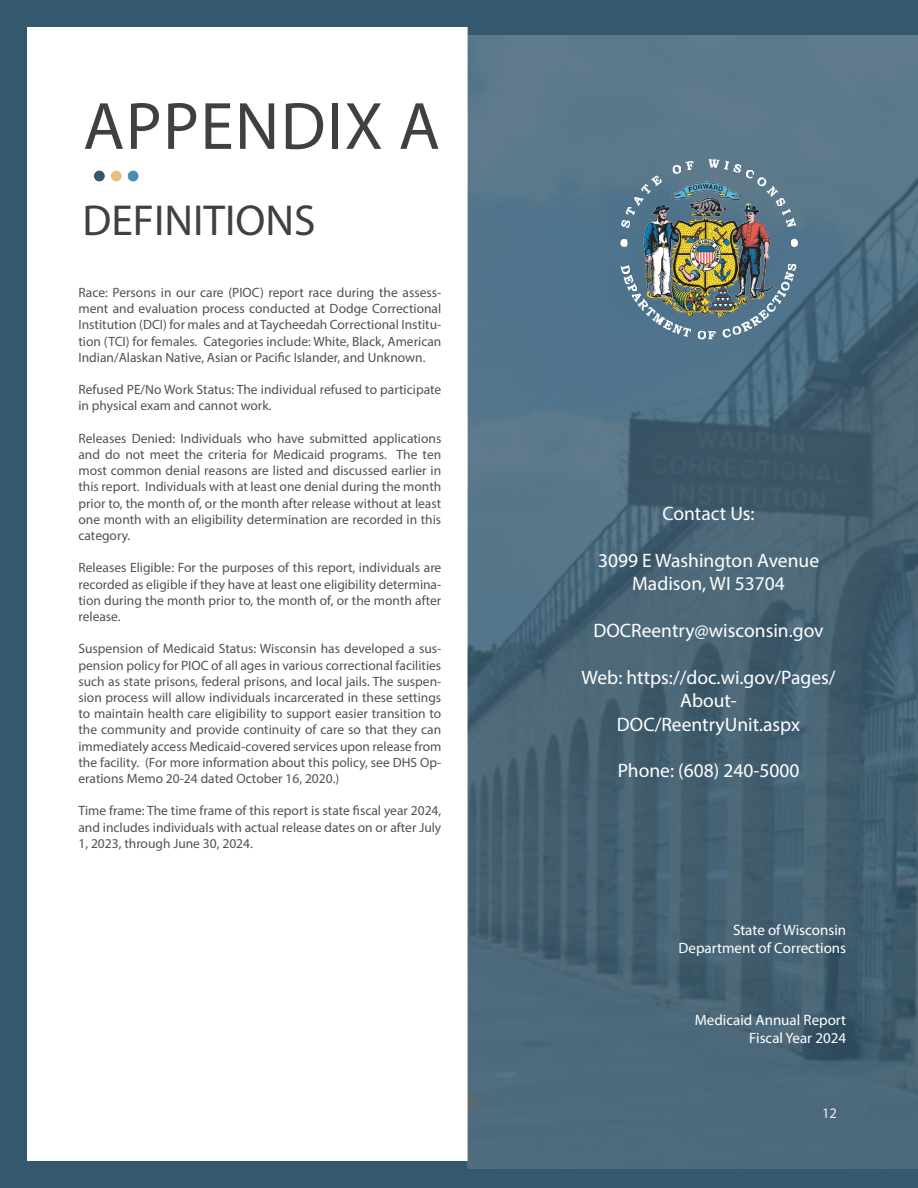
<style>
.page{position:relative;width:918px;height:1188px;background:#34586e}
.page>*{position:absolute;margin:0;border:0;box-sizing:border-box;transform-origin:0 0}
.t1{font:67.5px "Myriad Pro";letter-spacing:.02em;color:#404040}
.t2{font:43.5px "Myriad Pro";color:#404040}
.t3{font:19.5px/23.4px "Myriad Pro";color:#fff;text-align:center}
.t4{font:15px "Myriad Pro";color:#fff}
.t5{font:14.55px "Myriad Pro";color:#fff}
.t6{font:13.5px/16.2px "Myriad Pro";color:#584e4f;text-align:justify}
</style>
<div class="page">
<div style="left:28px;top:28px;width:439px;height:1132px;background:#fff"></div>
<div style="left:94px;top:171px;width:11px;height:10px;background:#34586e;border-radius:50%"></div>
<div style="left:111px;top:171px;width:11px;height:10px;background:#eac07a;border-radius:50%"></div>
<div style="left:128px;top:171px;width:11px;height:10px;background:#4a8db5;border-radius:50%"></div>
<img style="left:468px;top:36px;width:450px;height:1133px">
<img style="left:614px;top:158px;width:189px;height:189px">
<p class="t1" style="left:83px;top:85px;width:358px">APPENDIX A</p>
<p class="t2" style="left:82px;top:193px;width:235px">DEFINITIONS</p>
<p class="t6" style="left:78px;top:284px;width:364px">Race: Persons in our care (PIOC) report race during the assess&shy;ment and evaluation process conducted at Dodge Correctional Institution (DCI) for males and at Taycheedah Correctional Institu&shy;tion (TCI) for females. Categories include: White, Black, American Indian/Alaskan Native, Asian or Pacific Islander, and Unknown.</p>
<p class="t6" style="left:78px;top:381px;width:364px">Refused PE/No Work Status: The individual refused to participate in physical exam and cannot work.</p>
<p class="t6" style="left:78px;top:430px;width:364px">Releases Denied: Individuals who have submitted applications and do not meet the criteria for Medicaid programs. The ten most common denial reasons are listed and discussed earlier in this report. Individuals with at least one denial during the month prior to, the month of, or the month after release without at least one month with an eligibility determination are recorded in this category.</p>
<p class="t6" style="left:78px;top:560px;width:364px">Releases Eligible: For the purposes of this report, individuals are recorded as eligible if they have at least one eligibility determina&shy;tion during the month prior to, the month of, or the month after release.</p>
<p class="t6" style="left:78px;top:641px;width:364px">Suspension of Medicaid Status: Wisconsin has developed a sus&shy;pension policy for PIOC of all ages in various correctional facilities such as state prisons, federal prisons, and local jails. The suspen&shy;sion process will allow individuals incarcerated in these settings to maintain health care eligibility to support easier transition to the community and provide continuity of care so that they can immediately access Medicaid-covered services upon release from the facility. (For more information about this policy, see DHS Op&shy;erations Memo 20-24 dated October 16, 2020.)</p>
<p class="t6" style="left:78px;top:803px;width:364px">Time frame: The time frame of this report is state fiscal year 2024, and includes individuals with actual release dates on or after July 1, 2023, through June 30, 2024.</p>
<p class="t3" style="left:662px;top:502px;width:94px">Contact Us:</p>
<p class="t3" style="left:598px;top:548px;width:223px">3099 E Washington Avenue</p>
<p class="t3" style="left:632px;top:572px;width:154px">Madison, WI 53704</p>
<p class="t3" style="left:593px;top:619px;width:232px">DOCReentry@wisconsin.gov</p>
<p class="t3" style="left:582px;top:665px;width:255px">Web: https://doc.wi.gov/Pages/<br>About-</p>
<p class="t3" style="left:617px;top:712px;width:185px">DOC/ReentryUnit.aspx</p>
<p class="t3" style="left:618px;top:759px;width:183px">Phone: (608) 240-5000</p>
<p class="t4" style="left:733px;top:920px;width:115px">State of Wisconsin</p>
<p class="t4" style="left:679px;top:938px;width:169px">Department of Corrections</p>
<p class="t4" style="left:695px;top:1010px;width:153px">Medicaid Annual Report</p>
<p class="t4" style="left:749px;top:1028px;width:98px">Fiscal Year 2024</p>
<p class="t5" style="left:822px;top:1104px;width:16px">12</p>
</div>
